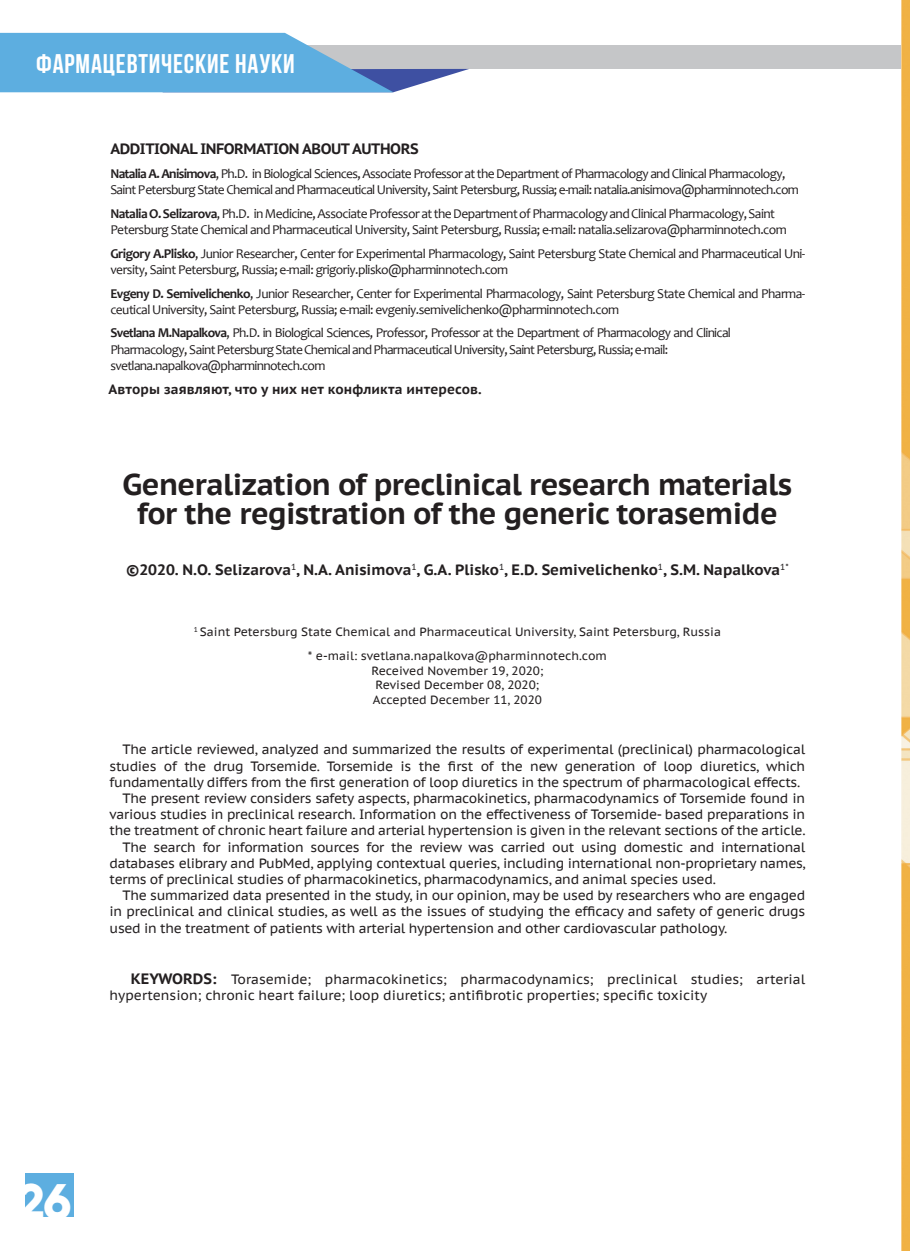
<style>
.page{position:relative;width:910px;height:1251px;background:#fff}
.page>*{position:absolute;margin:0;border:0;box-sizing:border-box;transform-origin:0 0}
.t1{font:800 49.8px "Gilroy";color:#fff}
.Заголовок{font:700 30px/28.5px "PT Sans Caption";letter-spacing:-.02em;color:#231f20;text-align:center}
.Содержание{font:700 27px "Bebas Neue";letter-spacing:.03em;color:#fff}
.подпись{font:700 15px "PT Sans Caption";color:#231f20}
.подпись-2{font:700 15px "PT Sans Caption";letter-spacing:-.03em;color:#231f20}
.подпись-3{font:13.5px/16.2px "Candara";letter-spacing:-.04em;color:#231f20}
.резюме_и_ключевые_сл{font:13.5px/16.2px "PT Sans Caption";letter-spacing:-.02em;color:#231f20;text-align:justify}
.подзаголовок{font:13.5px/16.2px "PT Sans Caption";color:#231f20}
.t2{font:700 13.5px "PT Sans Caption";letter-spacing:.01em;color:#231f20}
.Организации{font:12px "PT Sans Caption";color:#231f20}
.s1{font-weight:700}
.s2{font-weight:700;font-size:15px}
</style>
<div class="page">
<div style="left:25px;top:1172px;width:49px;height:44px;background:#5daee0"></div>
<div style="left:9px;top:46px;width:892px;height:23px;background:#c5c6c8"></div>
<svg style="left:0;top:33px;width:469px;height:59px"></svg>
<img style="left:901px;top:0;width:9px;height:1250px">
<p class="Содержание" style="left:36px;top:49px;width:260px">Фармацевтические науки</p>
<p class="подпись-2" style="left:110px;top:139px;width:310px">ADDITIONAL INFORMATION ABOUT AUTHORS</p>
<p class="подпись-3" style="left:110px;top:165px;width:690px"><span class="s1">Natalia A. Anisimova</span>, Ph.D. in Biological Sciences, Associate Professor at the Department of Pharmacology and Clinical Pharmacology,<br>Saint Petersburg State Chemical and Pharmaceutical University, Saint Petersburg, Russia; e-mail: natalia.anisimova@pharminnotech.com</p>
<p class="подпись-3" style="left:110px;top:205px;width:678px"><span class="s1">Natalia O. Selizarova</span>, Ph.D. inMedicine, Associate Professor at the Department of Pharmacology and Clinical Pharmacology, Saint<br>Petersburg State Chemical and Pharmaceutical University, Saint Petersburg, Russia; e-mail: natalia.selizarova@pharminnotech.com</p>
<p class="подпись-3" style="left:110px;top:245px;width:696px"><span class="s1">Grigory A.Plisko</span>, Junior Researcher, Center for Experimental Pharmacology, Saint Petersburg State Chemical and Pharmaceutical Uni&shy;versity, Saint Petersburg, Russia; e-mail: grigoriy.plisko@pharminnotech.com</p>
<p class="подпись-3" style="left:110px;top:285px;width:696px"><span class="s1">Evgeny D. Semivelichenko</span>, Junior Researcher, Center for Experimental Pharmacology, Saint Petersburg State Chemical and Pharma&shy;ceutical University, Saint Petersburg, Russia; e-mail: evgeniy.semivelichenko@pharminnotech.com</p>
<p class="подпись-3" style="left:110px;top:325px;width:622px"><span class="s1">Svetlana M.Napalkova</span>, Ph.D. in Biological Sciences, Professor, Professor at the Department of Pharmacology and Clinical<br>Pharmacology, Saint Petersburg State Chemical and Pharmaceutical University, Saint Petersburg, Russia; e-mail: svetlana.napalkova@pharminnotech.com</p>
<p class="t2" style="left:109px;top:380px;width:375px">Авторы заявляют, что у них нет конфликта интересов.</p>
<p class="Заголовок" style="left:123px;top:470px;width:671px">Generalization of preclinical research materials for the registration of the generic torasemide</p>
<p class="подпись" style="left:126px;top:559px;width:664px">©2020. N.O. Selizarova<sup>1</sup>, N.A. Anisimova<sup>1</sup>, G.A. Plisko<sup>1</sup>, E.D. Semivelichenko<sup>1</sup>, S.M. Napalkova<sup>1*</sup></p>
<p class="Организации" style="left:194px;top:624px;width:529px"><sup>1</sup> Saint Petersburg State Chemical and Pharmaceutical University, Saint Petersburg, Russia</p>
<p class="Организации" style="left:308px;top:648px;width:301px">* e-mail: svetlana.napalkova@pharminnotech.com</p>
<p class="Организации" style="left:371px;top:662px;width:173px">Received November 19, 2020;</p>
<p class="Организации" style="left:376px;top:677px;width:165px">Revised December 08, 2020;</p>
<p class="Организации" style="left:373px;top:691px;width:171px">Accepted December 11, 2020</p>
<p class="резюме_и_ключевые_сл" style="left:110px;top:741px;width:697px;text-indent:13px">Thе article reviewed, analyzed and summarized the results of experimental (preclinical) pharmacological studies of the drug Torsemide. Torsemide is the first of the new generation of loop diuretics, which fundamentally differs from the first generation of loop diuretics in the spectrum of pharmacological effects.</p>
<p class="резюме_и_ключевые_сл" style="left:110px;top:789px;width:697px;text-indent:13px">The present review considers safety aspects, pharmacokinetics, pharmacodynamics of Torsemide found in various studies in preclinical research. Information on the effectiveness of Torsemide- based preparations in the treatment of chronic heart failure and arterial hypertension is given in the relevant sections of the article.</p>
<p class="резюме_и_ключевые_сл" style="left:110px;top:838px;width:697px;text-indent:13px">The search for information sources for the review was carried out using domestic and international databases elibrary and PubMed, applying contextual queries, including international non-proprietary names, terms of preclinical studies of pharmacokinetics, pharmacodynamics, and animal species used.</p>
<p class="резюме_и_ключевые_сл" style="left:110px;top:886px;width:697px;text-indent:13px">The summarized data presented in the study, in our opinion, may be used by researchers who are engaged in preclinical and clinical studies, as well as the issues of studying the efficacy and safety of generic drugs used in the treatment of patients with arterial hypertension and other cardiovascular pathology.</p>
<p class="подзаголовок" style="left:110px;top:970px;width:697px;text-indent:21px"><span class="s2">KEYWORDS:</span> Torasemide; pharmacokinetics; pharmacodynamics; preclinical studies; arterial hypertension; chronic heart failure; loop diuretics; antifibrotic properties; specific toxicity</p>
<h1 class="t1" style="left:18px;top:1170px;width:54px">26</h1>
</div>
